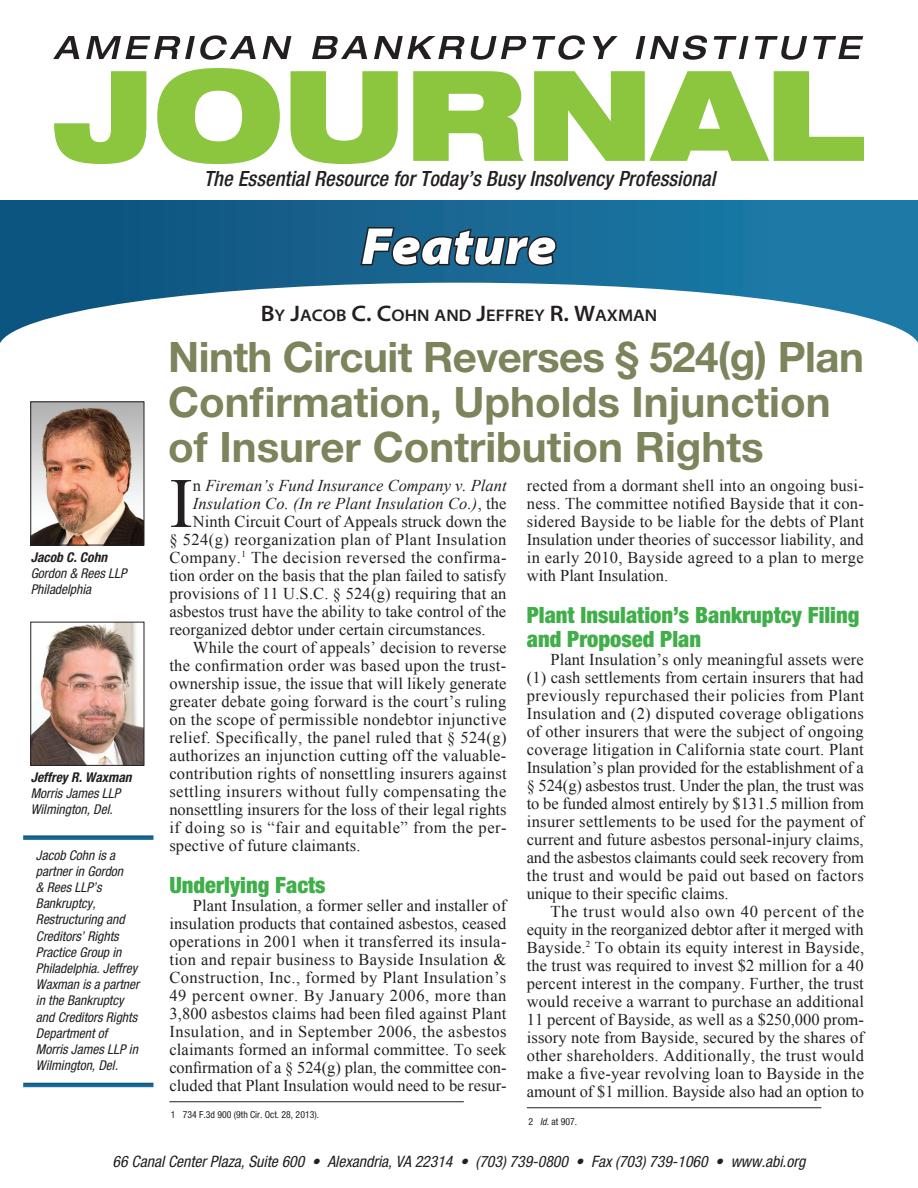
<style>
.page{position:relative;width:918px;height:1188px;background:#fff}
.page>*{position:absolute;margin:0;border:0;box-sizing:border-box;transform-origin:0 0}
.Body_text{font:70.8px "Times New Roman";color:#231f20}
.Page_Header{font:italic 900 semi-expanded 52.5px "Myriad Pro";color:#fff}
.Article_Headline_1{font:700 42px/45px "Helvetica Neue LT Std";color:#7c845c}
.Subhead_1{font:900 condensed 22.5px/24px "Helvetica Neue";color:#40ae49}
.t1{font:italic 500 condensed 21px "Helvetica Neue LT Std";letter-spacing:.005em;color:#231f20}
.Author_Name_-_Top_of{font:600 semi-expanded 16.8px "Myriad Pro";color:#231f20}
.Body_text-2{font:16.5px/18px "Times New Roman";color:#231f20;text-align:justify}
.Body_text-3{font:16.5px "Times New Roman";letter-spacing:.03em;color:#231f20}
.Body_text-4{font:italic 16.5px "Times New Roman";color:#231f20}
.t2{font:italic condensed 15.75px "Helvetica Neue";color:#231f20}
.Author_Caption_2_Bio{font:italic condensed 13.5px/16.2px "Helvetica Neue";color:#231f20}
.Author_Caption_1{font:italic 700 condensed 13.5px "Helvetica Neue";color:#231f20}
.Footnote{font:condensed 9.75px "Helvetica Neue";color:#231f20}
.s1{font-size:22.5px}
.s2{font-style:normal}
.s3{font-style:italic}
</style>
<div class="page">
<svg style="left:54px;top:71px;width:92px;height:93px"></svg>
<svg style="left:53px;top:36px;width:26px;height:23px"></svg>
<svg style="left:86px;top:35px;width:170px;height:25px"></svg>
<svg style="left:263px;top:36px;width:28px;height:23px"></svg>
<svg style="left:312px;top:36px;width:55px;height:23px"></svg>
<svg style="left:374px;top:36px;width:153px;height:24px"></svg>
<svg style="left:533px;top:35px;width:52px;height:25px"></svg>
<svg style="left:593px;top:36px;width:25px;height:23px"></svg>
<svg style="left:636px;top:35px;width:71px;height:25px"></svg>
<svg style="left:714px;top:36px;width:35px;height:23px"></svg>
<svg style="left:755px;top:36px;width:52px;height:24px"></svg>
<svg style="left:813px;top:36px;width:50px;height:23px"></svg>
<svg style="left:0;top:201px;width:918px;height:82px;background:#105e8a"></svg>
<svg style="left:0;top:283px;width:918px;height:131px"></svg>
<svg style="left:157px;top:68px;width:707px;height:346px"></svg>
<img style="left:32px;top:624px;width:110px;height:140px">
<div style="left:30px;top:622px;width:114px;height:144px;border:1px solid #231f20"></div>
<hr style="left:169px;top:1101px;width:295px;height:1px;background:#231f20">
<div style="left:23px;top:835px;width:131px;height:5px;background:#18628e"></div>
<svg style="left:23px;top:1083px;width:131px;height:4px"></svg>
<hr style="left:527px;top:1107px;width:294px;height:1px;background:#231f20">
<img style="left:32px;top:403px;width:110px;height:140px">
<div style="left:30px;top:401px;width:114px;height:144px;border:1px solid #231f20"></div>
<p class="Author_Caption_1" style="left:31px;top:549px;width:78px">Jacob C. Cohn</p>
<p class="Author_Caption_2_Bio" style="left:31px;top:565px;width:97px">Gordon &amp; Rees LLP</p>
<p class="Author_Caption_2_Bio" style="left:31px;top:581px;width:62px">Philadelphia</p>
<p class="Author_Caption_1" style="left:31px;top:769px;width:102px">Jeffrey R. Waxman</p>
<p class="Author_Caption_2_Bio" style="left:31px;top:785px;width:91px">Morris James LLP</p>
<p class="Author_Caption_2_Bio" style="left:31px;top:801px;width:83px">Wilmington, Del.</p>
<p class="Author_Caption_2_Bio" style="left:36px;top:847px;width:105px">Jacob Cohn is a partner in Gordon<br>&amp; Rees LLP’s<br>Bankruptcy,<br>Restructuring and<br>Creditors’ Rights<br>Practice Group in<br>Philadelphia. Jeffrey<br>Waxman is a partner in the Bankruptcy and Creditors Rights<br>Department of<br>Morris James LLP in<br>Wilmington, Del.</p>
<p class="t1" style="left:204px;top:166px;width:513px">The Essential Resource for Today’s Busy Insolvency Professional</p>
<p class="Page_Header" style="left:361px;top:216px;width:197px">Feature</p>
<p class="Author_Name_-_Top_of" style="left:261px;top:306px;width:398px"><span class="s1">B</span>Y <span class="s1">J</span>ACOB <span class="s1">C. C</span>OHN AND <span class="s1">J</span>EFFREY <span class="s1">R. W</span>AXMAN</p>
<p class="Article_Headline_1" style="left:168px;top:334px;width:697px">Ninth Circuit Reverses § 524(g) Plan<br>Confirmation, Upholds Injunction of Insurer Contribution Rights</p>
<p class="Body_text" style="left:169px;top:456px;width:25px">I</p>
<p class="Body_text-4" style="left:193px;top:474px;width:315px"><span class="s2">n</span> Fireman’s Fund Insurance Company v. Plant</p>
<p class="Body_text-2" style="left:527px;top:476px;width:339px">rected from a dormant shell into an ongoing busi&shy;ness. The committee notified Bayside that it con&shy;sidered Bayside to be liable for the debts of Plant Insulation under theories of successor liability, and in early 2010, Bayside agreed to a plan to merge with Plant Insulation.</p>
<p class="Subhead_1" style="left:527px;top:603px;width:334px">Plant Insulation’s Bankruptcy Filing and Proposed Plan</p>
<p class="Body_text-2" style="left:527px;top:650px;width:339px;text-indent:24px">Plant Insulation’s only meaningful assets were (1) cash settlements from certain insurers that had previously repurchased their policies from Plant Insulation and (2) disputed coverage obligations of other insurers that were the subject of ongoing coverage litigation in California state court. Plant Insulation’s plan provided for the establishment of a § 524(g) asbestos trust. Under the plan, the trust was to be funded almost entirely by $131.5 million from insurer settlements to be used for the payment of current and future asbestos personal-injury claims, and the asbestos claimants could seek recovery from the trust and would be paid out based on factors unique to their specific claims.</p>
<p class="Body_text-2" style="left:527px;top:902px;width:339px;text-indent:24px">The trust would also own 40 percent of the equity in the reorganized debtor after it merged with Bayside.<sup>2</sup> To obtain its equity interest in Bayside, the trust was required to invest $2 million for a 40 percent interest in the company. Further, the trust would receive a warrant to purchase an additional 11 percent of Bayside, as well as a $250,000 prom&shy;issory note from Bayside, secured by the shares of other shareholders. Additionally, the trust would make a five-year revolving loan to Bayside in the amount of $1 million. Bayside also had an option to</p>
<p class="Body_text-4" style="left:193px;top:492px;width:315px">Insulation Co. (In re Plant Insulation Co.)<span class="s2">, the</span></p>
<p class="Body_text-2" style="left:193px;top:512px;width:315px">Ninth Circuit Court of Appeals struck down the</p>
<p class="Body_text-3" style="left:169px;top:528px;width:339px">§ 524(g) reorganization plan of Plant Insulation</p>
<p class="Body_text-3" style="left:169px;top:546px;width:339px">Company.<sup>1</sup> The decision reversed the confirma-</p>
<p class="Body_text-2" style="left:169px;top:566px;width:339px">tion order on the basis that the plan failed to satisfy</p>
<p class="Body_text-2" style="left:169px;top:584px;width:339px">provisions of 11 U.S.C. § 524(g) requiring that an</p>
<p class="Body_text-2" style="left:169px;top:602px;width:338px">asbestos trust have the ability to take control of the</p>
<p class="Body_text-2" style="left:169px;top:620px;width:318px">reorganized debtor under certain circumstances.</p>
<p class="Body_text-2" style="left:169px;top:638px;width:339px;text-indent:24px">While the court of appeals’ decision to reverse the confirmation order was based upon the trust&shy;ownership issue, the issue that will likely generate greater debate going forward is the court’s ruling on the scope of permissible nondebtor injunctive relief. Specifically, the panel ruled that § 524(g) authorizes an injunction cutting off the valuable&shy;contribution rights of nonsettling insurers against settling insurers without fully compensating the nonsettling insurers for the loss of their legal rights if doing so is “fair and equitable” from the per&shy;spective of future claimants.</p>
<p class="Subhead_1" style="left:169px;top:873px;width:158px">Underlying Facts</p>
<p class="Body_text-2" style="left:169px;top:896px;width:339px;text-indent:24px">Plant Insulation, a former seller and installer of insulation products that contained asbestos, ceased operations in 2001 when it transferred its insula&shy;tion and repair business to Bayside Insulation &amp; Construction, Inc., formed by Plant Insulation’s 49 percent owner. By January 2006, more than 3,800 asbestos claims had been filed against Plant Insulation, and in September 2006, the asbestos claimants formed an informal committee. To seek confirmation of a § 524(g) plan, the committee con&shy;cluded that Plant Insulation would need to be resur-</p>
<p class="Footnote" style="left:171px;top:1109px;width:150px">1 734 F.3d 900 (9th Cir. Oct. 28, 2013).</p>
<p class="Footnote" style="left:528px;top:1116px;width:50px">2 <span class="s3">Id</span>. at 907.</p>
<p class="t2" style="left:113px;top:1152px;width:694px">66 Canal Center Plaza, Suite 600 • Alexandria, VA 22314 • (703) 739-0800 • Fax (703) 739-1060 • www.abi.org</p>
</div>
